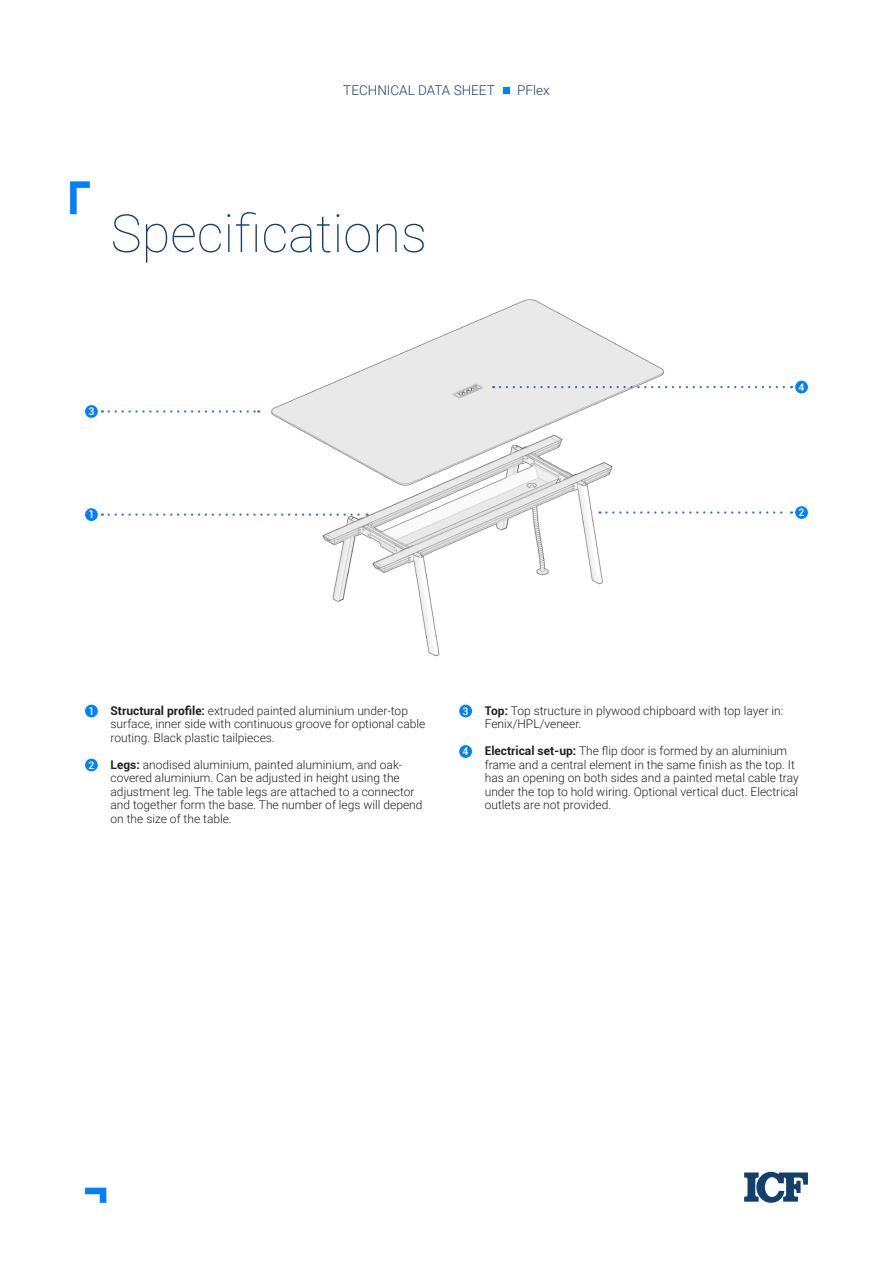
<style>
.page{position:relative;width:893px;height:1263px;background:#fff}
.page>*{position:absolute;margin:0;border:0;box-sizing:border-box;transform-origin:0 0}
.t1{font:100 52.5px "Roboto";color:#133f6d}
.t2{font:300 13.5px "Roboto";color:#133f6d}
.t3{font:300 12px/13.5px "Roboto";color:#231f20}
.t4{font:500 10.5px "Roboto";color:#fff}
.s1{font-weight:700}
</style>
<div class="page">
<img style="left:259px;top:299px;width:477px;height:358px">
<svg style="left:744px;top:1171px;width:64px;height:32px"></svg>
<svg style="left:85px;top:1188px;width:21px;height:15px"></svg>
<svg style="left:70px;top:181px;width:20px;height:33px"></svg>
<svg style="left:606px;top:511px;width:186px;height:3px"></svg>
<div style="left:795px;top:506px;width:13px;height:13px;background:#0080ff;border-radius:50%"></div>
<div style="left:85px;top:705px;width:13px;height:12px;background:#0080ff;border-radius:50%"></div>
<div style="left:85px;top:759px;width:13px;height:12px;background:#0080ff;border-radius:50%"></div>
<div style="left:459px;top:705px;width:13px;height:12px;background:#0080ff;border-radius:50%"></div>
<div style="left:459px;top:745px;width:13px;height:13px;background:#0080ff;border-radius:50%"></div>
<svg style="left:109px;top:410px;width:150px;height:3px"></svg>
<div style="left:85px;top:405px;width:13px;height:13px;background:#0080ff;border-radius:50%"></div>
<svg style="left:109px;top:513px;width:259px;height:3px"></svg>
<div style="left:85px;top:508px;width:13px;height:13px;background:#0080ff;border-radius:50%"></div>
<svg style="left:500px;top:386px;width:292px;height:2px"></svg>
<div style="left:795px;top:381px;width:13px;height:12px;background:#0080ff;border-radius:50%"></div>
<div style="left:503px;top:87px;width:6px;height:7px;background:#0080ff"></div>
<p class="t2" style="left:343px;top:81px;width:153px">TECHNICAL DATA SHEET</p>
<p class="t2" style="left:517px;top:81px;width:34px">PFlex</p>
<h1 class="t1" style="left:111px;top:197px;width:318px">Specifications</h1>
<p class="t4" style="left:88px;top:404px;width:7px">3</p>
<p class="t4" style="left:88px;top:507px;width:7px">1</p>
<p class="t4" style="left:799px;top:380px;width:7px">4</p>
<p class="t4" style="left:799px;top:505px;width:7px">2</p>
<p class="t4" style="left:88px;top:704px;width:7px">1</p>
<p class="t4" style="left:88px;top:758px;width:7px">2</p>
<p class="t3" style="left:111px;top:703px;width:316px"><span class="s1">Structural profile:</span> extruded painted aluminium under-top surface, inner side with continuous groove for optional cable routing. Black plastic tailpieces.</p>
<p class="t3" style="left:111px;top:757px;width:313px"><span class="s1">Legs:</span> anodised aluminium, painted aluminium, and oak&shy;covered aluminium. Can be adjusted in height using the adjustment leg. The table legs are attached to a connector and together form the base. The number of legs will depend on the size of the table.</p>
<p class="t4" style="left:463px;top:704px;width:7px">3</p>
<p class="t4" style="left:463px;top:744px;width:7px">4</p>
<p class="t3" style="left:485px;top:703px;width:300px"><span class="s1">Top:</span> Top structure in plywood chipboard with top layer in:<br>Fenix/HPL/veneer.</p>
<p class="t3" style="left:485px;top:744px;width:315px"><span class="s1">Electrical set-up:</span> The flip door is formed by an aluminium frame and a central element in the same finish as the top. It has an opening on both sides and a painted metal cable tray under the top to hold wiring. Optional vertical duct. Electrical outlets are not provided.</p>
</div>
